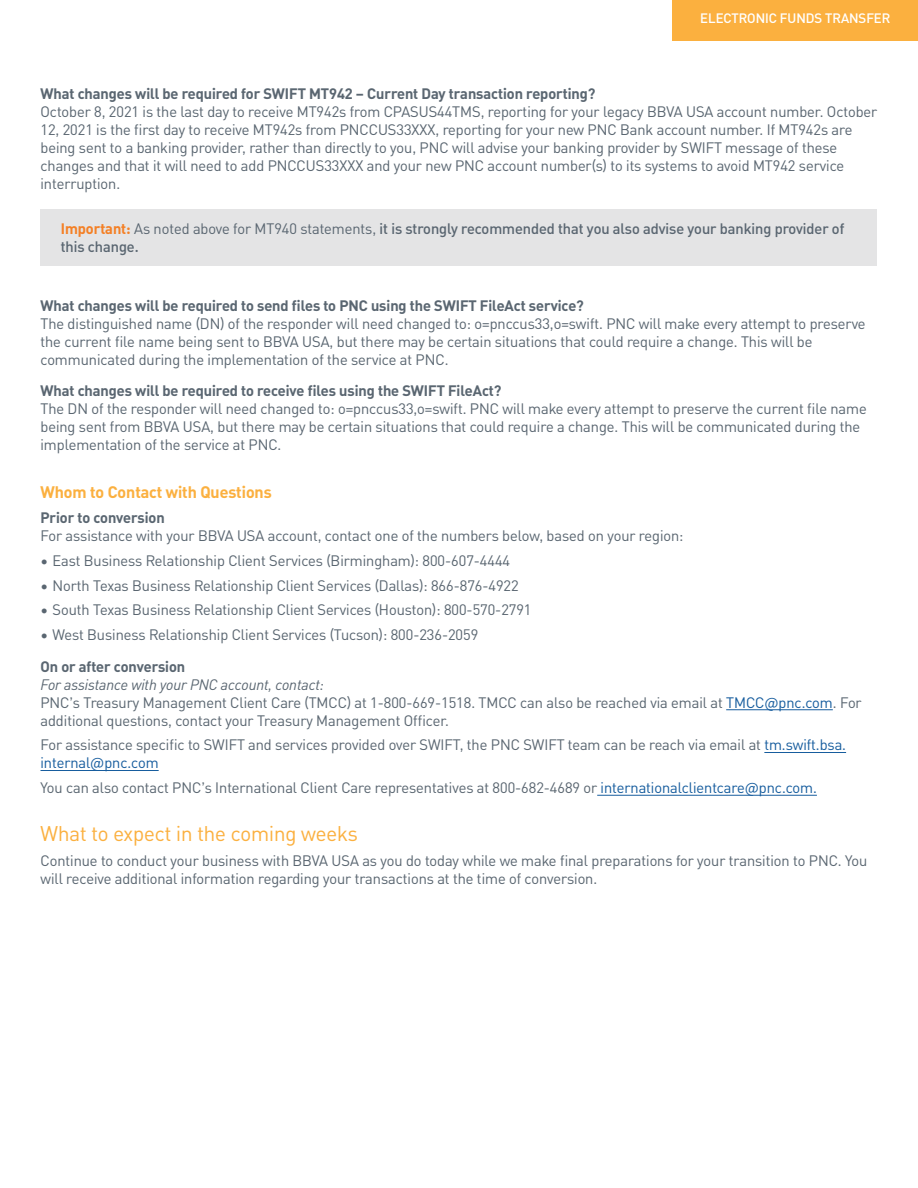
<style>
.page{position:relative;width:918px;height:1188px;background:#fff}
.page>*{position:absolute;margin:0;border:0;box-sizing:border-box;transform-origin:0 0}
.Subhead_2_Topic_TOC{font:21px "PNC Brand";color:#fbb03f}
.Heading_2{font:700 16.5px "PNC Brand";color:#fbb03f}
.Body{font:15px/18px "PNC Brand";color:#5a6671}
.Bold_Body{font:700 15px "PNC Brand";color:#5a6671}
.Body-2{font:500 15px/18px "PNC Brand";color:#5a6671}
.Body-3{font:italic 15px "PNC Brand";color:#5a6671}
.SubHead_2_-_1st_afte{font:700 15px "PNC Brand";color:#5a6671}
.section_marker_4_non{font:500 13.5px "PNC Brand";color:#fff}
.s1{font-weight:700;color:#f48026}
.s2{font-weight:400}
.s3{color:#175d9e}
</style>
<div class="page">
<hr style="left:726px;top:709px;width:107px;height:1px;background:#175d9e">
<hr style="left:764px;top:752px;width:82px;height:1px;background:#175d9e">
<hr style="left:40px;top:770px;width:119px;height:1px;background:#175d9e">
<hr style="left:597px;top:795px;width:220px;height:1px;background:#175d9e">
<div style="left:40px;top:209px;width:838px;height:57px;background:#e4e4e5"></div>
<div style="left:673px;top:0;width:245px;height:40px;background:#fbb03f"></div>
<p class="section_marker_4_non" style="left:700px;top:9px;width:192px">ELECTRONIC FUNDS TRANSFER</p>
<p class="Bold_Body" style="left:40px;top:84px;width:557px">What changes will be required for SWIFT MT942 – Current Day transaction reporting?</p>
<p class="Body" style="left:40px;top:103px;width:838px">October 8, 2021 is the last day to receive MT942s from CPASUS44TMS, reporting for your legacy BBVA USA account number. October 12, 2021 is the first day to receive MT942s from PNCCUS33XXX, reporting for your new PNC Bank account number. If MT942s are being sent to a banking provider, rather than directly to you, PNC will advise your banking provider by SWIFT message of these changes and that it will need to add PNCCUS33XXX and your new PNC account number(s) to its systems to avoid MT942 service interruption.</p>
<p class="Body-2" style="left:61px;top:219px;width:785px"><span class="s1">Important:</span> <span class="s2">As noted above for MT940 statements,</span> it is strongly recommended that you also advise your banking provider of this change.</p>
<p class="Bold_Body" style="left:40px;top:296px;width:545px">What changes will be required to send files to PNC using the SWIFT FileAct service?</p>
<p class="Body" style="left:40px;top:314px;width:827px">The distinguished name (DN) of the responder will need changed to: o=pnccus33,o=swift. PNC will make every attempt to preserve the current file name being sent to BBVA USA, but there may be certain situations that could require a change. This will be communicated during the implementation of the service at PNC.</p>
<p class="Bold_Body" style="left:40px;top:381px;width:462px">What changes will be required to receive files using the SWIFT FileAct?</p>
<p class="Body" style="left:40px;top:400px;width:828px">The DN of the responder will need changed to: o=pnccus33,o=swift. PNC will make every attempt to preserve the current file name being sent from BBVA USA, but there may be certain situations that could require a change. This will be communicated during the implementation of the service at PNC.</p>
<p class="Heading_2" style="left:40px;top:482px;width:233px">Whom to Contact with Questions</p>
<p class="SubHead_2_-_1st_afte" style="left:40px;top:508px;width:126px">Prior to conversion</p>
<p class="Body" style="left:40px;top:526px;width:644px">For assistance with your BBVA USA account, contact one of the numbers below, based on your region:</p>
<p class="Body" style="left:40px;top:551px;width:471px">• East Business Relationship Client Services (Birmingham): 800-607-4444</p>
<p class="Body" style="left:40px;top:576px;width:480px">• North Texas Business Relationship Client Services (Dallas): 866-876-4922</p>
<p class="Body" style="left:40px;top:601px;width:492px">• South Texas Business Relationship Client Services (Houston): 800-570-2791</p>
<p class="Body" style="left:40px;top:625px;width:439px">• West Business Relationship Client Services (Tucson): 800-236-2059</p>
<p class="Bold_Body" style="left:40px;top:656px;width:146px">On or after conversion</p>
<p class="Body-3" style="left:40px;top:675px;width:285px">For assistance with your PNC account, contact:</p>
<p class="Body" style="left:40px;top:693px;width:823px">PNC’s Treasury Management Client Care (TMCC) at 1-800-669-1518. TMCC can also be reached via email at <span class="s3">TMCC@pnc.com</span>. For additional questions, contact your Treasury Management Officer.</p>
<p class="Body" style="left:40px;top:736px;width:807px">For assistance specific to SWIFT and services provided over SWIFT, the PNC SWIFT team can be reach via email at <span class="s3">tm.swift.bsa. internal@pnc.com</span></p>
<p class="Body" style="left:40px;top:778px;width:778px">You can also contact PNC’s International Client Care representatives at 800-682-4689 or <span class="s3">internationalclientcare@pnc.com.</span></p>
<p class="Subhead_2_Topic_TOC" style="left:40px;top:820px;width:319px">What to expect in the coming weeks</p>
<p class="Body" style="left:40px;top:851px;width:828px">Continue to conduct your business with BBVA USA as you do today while we make final preparations for your transition to PNC. You will receive additional information regarding your transactions at the time of conversion.</p>
</div>
